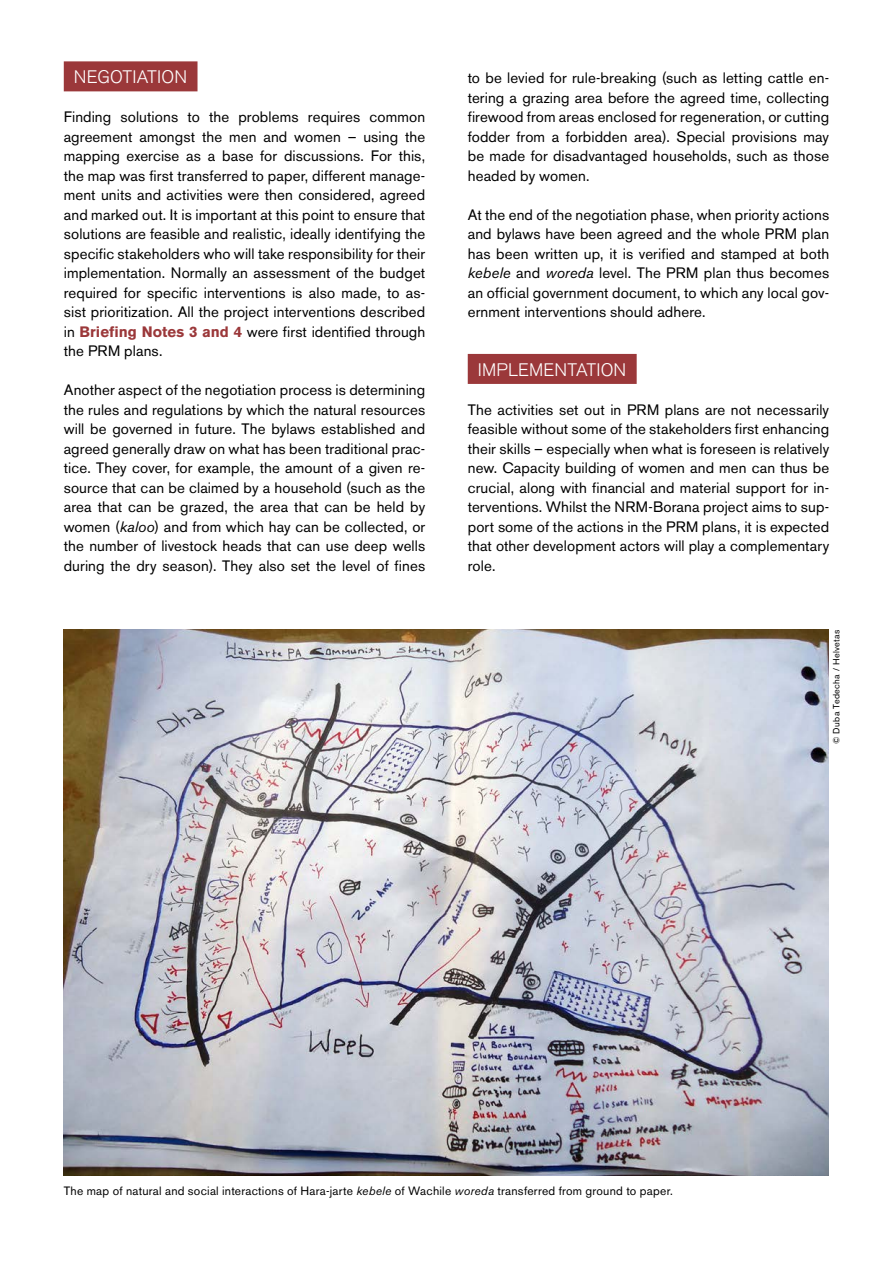
<style>
.page{position:relative;width:893px;height:1263px;background:#fff}
.page>*{position:absolute;margin:0;border:0;box-sizing:border-box;transform-origin:0 0}
.t1{font:300 18px "Akzidenz Grotesk BE";letter-spacing:.01em;color:#fff}
.t2{font:15px/19.5px "Akzidenz Grotesk BE";letter-spacing:.01em;color:#000;text-align:justify}
.t3{font:12px "Akzidenz Grotesk BE";letter-spacing:.02em;color:#000}
.t4{font:9px "Akzidenz Grotesk BE";letter-spacing:.045em;color:#000}
.s1{font-weight:700;color:#9b383a}
.s2{font-style:italic}
</style>
<div class="page">
<div style="left:64px;top:61px;width:134px;height:30px;background:#9b383a"></div>
<div style="left:468px;top:354px;width:169px;height:30px;background:#9b383a"></div>
<img style="left:64px;top:629px;width:765px;height:546px">
<p class="t1" style="left:74px;top:67px;width:115px">NEGOTIATION</p>
<p class="t2" style="left:64px;top:107px;width:363px">Finding solutions to the problems requires common agreement amongst the men and women – using the mapping exercise as a base for discussions. For this, the map was first transferred to paper, different manage&shy;ment units and activities were then considered, agreed and marked out. It is important at this point to ensure that solutions are feasible and realistic, ideally identifying the specific stakeholders who will take responsibility for their implementation. Normally an assessment of the budget required for specific interventions is also made, to as&shy;sist prioritization. All the project interventions described in <span class="s1">Briefing Notes 3 and 4</span> were first identified through the PRM plans.</p>
<p class="t2" style="left:64px;top:380px;width:363px">Another aspect of the negotiation process is determining the rules and regulations by which the natural resources will be governed in future. The bylaws established and agreed generally draw on what has been traditional prac&shy;tice. They cover, for example, the amount of a given re&shy;source that can be claimed by a household (such as the area that can be grazed, the area that can be held by women (<span class="s2">kaloo</span>) and from which hay can be collected, or the number of livestock heads that can use deep wells during the dry season). They also set the level of fines</p>
<p class="t2" style="left:468px;top:68px;width:363px">to be levied for rule-breaking (such as letting cattle en&shy;tering a grazing area before the agreed time, collecting firewood from areas enclosed for regeneration, or cutting fodder from a forbidden area). Special provisions may be made for disadvantaged households, such as those headed by women.</p>
<p class="t2" style="left:468px;top:205px;width:363px">At the end of the negotiation phase, when priority actions and bylaws have been agreed and the whole PRM plan has been written up, it is verified and stamped at both <span class="s2">kebele</span> and <span class="s2">woreda</span> level. The PRM plan thus becomes an official government document, to which any local gov&shy;ernment interventions should adhere.</p>
<p class="t1" style="left:478px;top:359px;width:150px">IMPLEMENTATION</p>
<p class="t2" style="left:468px;top:400px;width:363px">The activities set out in PRM plans are not necessarily feasible without some of the stakeholders first enhancing their skills – especially when what is foreseen is relatively new. Capacity building of women and men can thus be crucial, along with financial and material support for in&shy;terventions. Whilst the NRM-Borana project aims to sup&shy;port some of the actions in the PRM plans, it is expected that other development actors will play a complementary role.</p>
<p class="t4" style="left:831px;top:744px;width:116px;rotate:-90deg">© Duba Tedecha / Helvetas</p>
<p class="t3" style="left:64px;top:1184px;width:611px">The map of natural and social interactions of Hara-jarte <span class="s2">kebele</span> of Wachile <span class="s2">woreda</span> transferred from ground to paper.</p>
</div>
